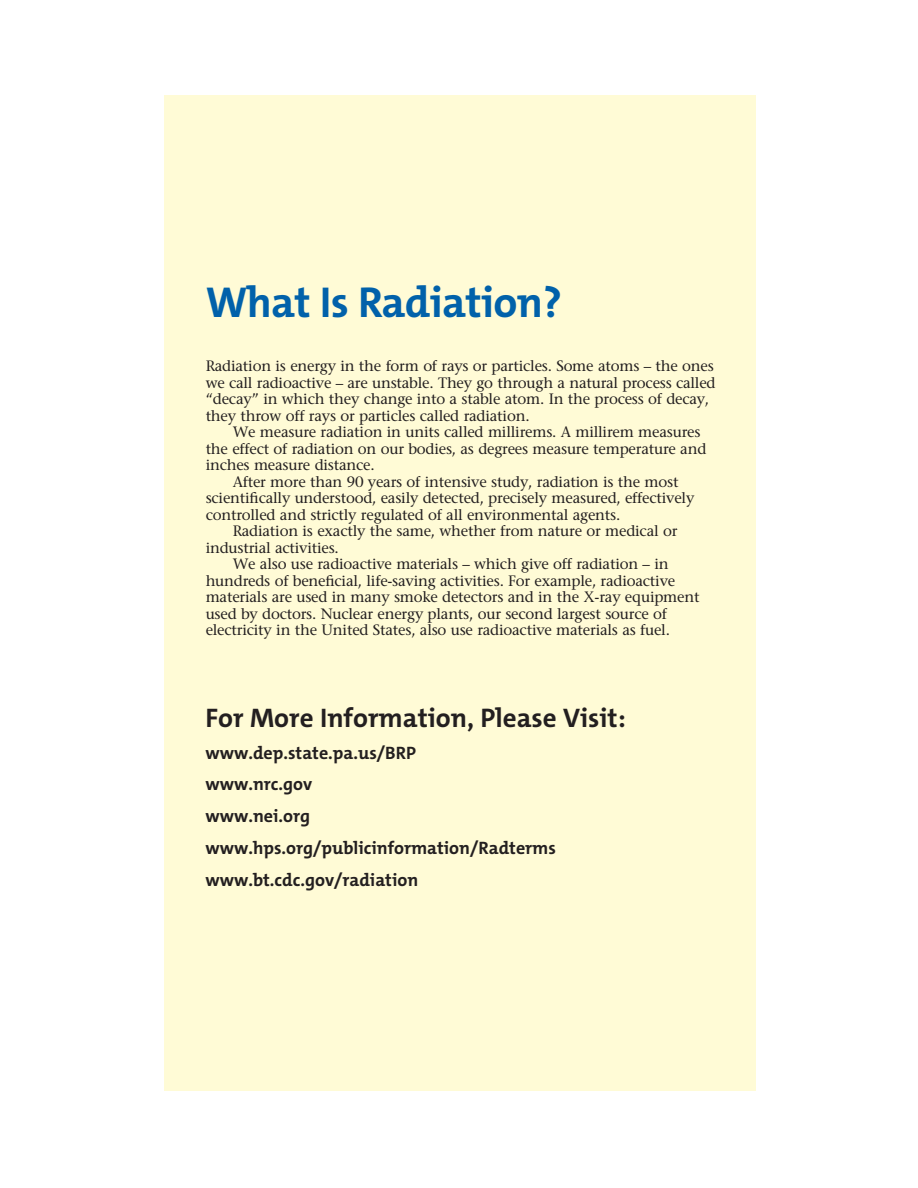
<style>
.page{position:relative;width:918px;height:1188px;background:#fff}
.page>*{position:absolute;margin:0;border:0;box-sizing:border-box;transform-origin:0 0}
.t1{font:700 43.5px "The Mix C4 s";letter-spacing:-.015em;color:#0161aa}
.t2{font:700 27px "The Mix C4 s";color:#231f20}
.t3{font:700 18px/31.7px "The Mix C4 s";color:#231f20}
.t4{font:15px/16.5px "Stone Serif";letter-spacing:-.015em;color:#231f20}
</style>
<div class="page">
<div style="left:164px;top:96px;width:591px;height:995px;background:#fffbd6"></div>
<h1 class="t1" style="left:206px;top:275px;width:358px">What Is Radiation?</h1>
<p class="t4" style="left:206px;top:358px;width:512px">Radiation is energy in the form of rays or particles. Some atoms – the ones we call radioactive – are unstable. They go through a natural process called “decay” in which they change into a stable atom. In the process of decay, they throw off rays or particles called radiation.</p>
<p class="t4" style="left:233px;top:424px;width:469px">We measure radiation in units called millirems. A millirem measures</p>
<p class="t4" style="left:206px;top:440px;width:502px">the effect of radiation on our bodies, as degrees measure temperature and</p>
<p class="t4" style="left:206px;top:457px;width:171px">inches measure distance.</p>
<p class="t4" style="left:233px;top:473px;width:447px">After more than 90 years of intensive study, radiation is the most</p>
<p class="t4" style="left:206px;top:490px;width:490px">scientifically understood, easily detected, precisely measured, effectively</p>
<p class="t4" style="left:206px;top:506px;width:416px">controlled and strictly regulated of all environmental agents.</p>
<p class="t4" style="left:233px;top:523px;width:446px">Radiation is exactly the same, whether from nature or medical or</p>
<p class="t4" style="left:206px;top:539px;width:135px">industrial activities.</p>
<p class="t4" style="left:233px;top:556px;width:438px">We also use radioactive materials – which give off radiation – in</p>
<p class="t4" style="left:206px;top:572px;width:471px">hundreds of beneficial, life-saving activities. For example, radioactive</p>
<p class="t4" style="left:206px;top:589px;width:496px">materials are used in many smoke detectors and in the X-ray equipment</p>
<p class="t4" style="left:206px;top:605px;width:463px">used by doctors. Nuclear energy plants, our second largest source of</p>
<p class="t4" style="left:206px;top:622px;width:466px">electricity in the United States, also use radioactive materials as fuel.</p>
<h2 class="t2" style="left:205px;top:700px;width:422px">For More Information, Please Visit:</h2>
<p class="t3" style="left:205px;top:737px;width:352px">www.dep.state.pa.us/BRP<br>www.nrc.gov<br>www.nei.org www.hps.org/publicinformation/Radterms www.bt.cdc.gov/radiation</p>
</div>
